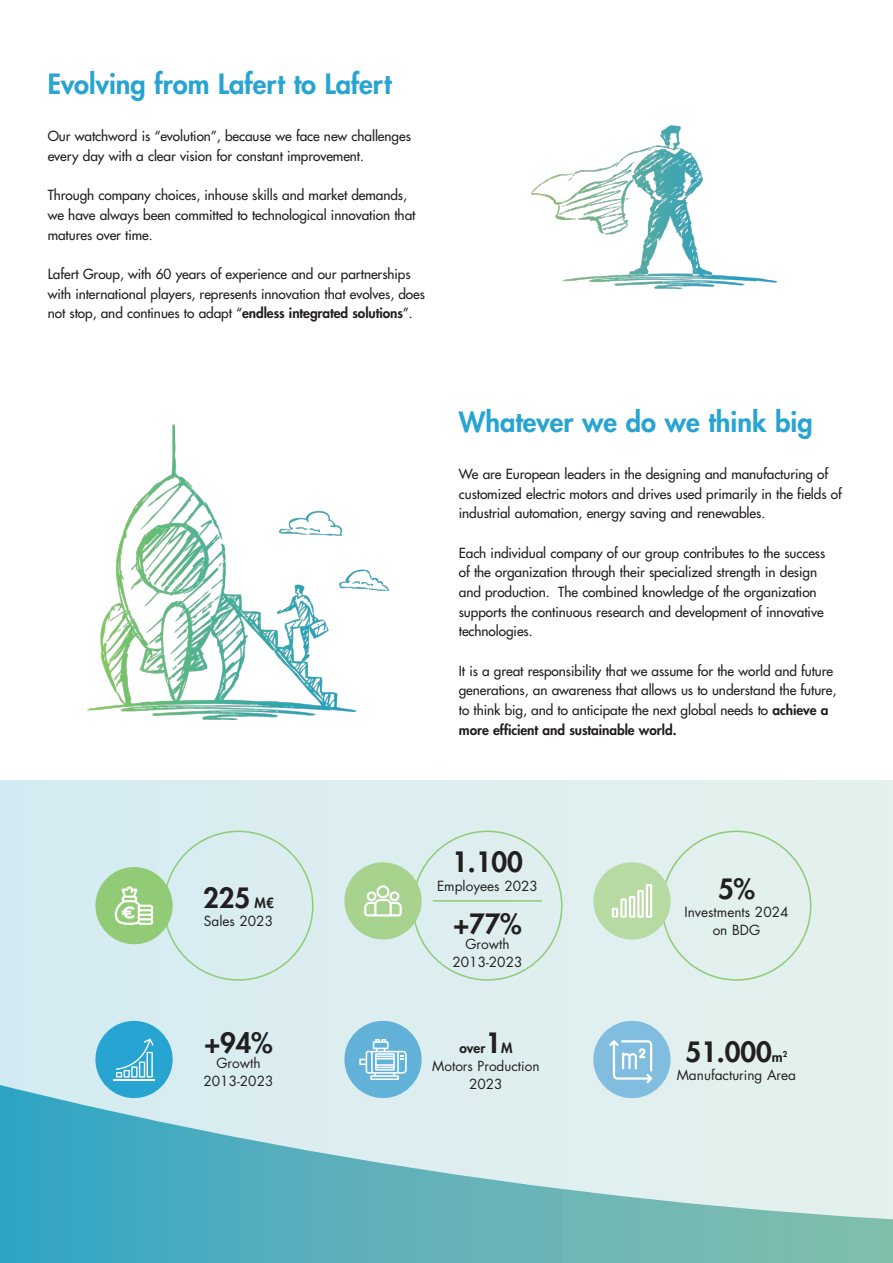
<style>
.page{position:relative;width:893px;height:1263px;background:#fff}
.page>*{position:absolute;margin:0;border:0;box-sizing:border-box;transform-origin:0 0}
.t1{font:800 27.3px "Futura Std";color:#28a4d2}
.t2{font:800 27.3px "Futura Std";color:#231f20}
.t3{font:500 13.65px/19.6px "Futura Std";letter-spacing:-.005em;color:#231f20}
.t4{font:13.65px/18.1px "Futura Std";color:#231f20;text-align:center}
.s1{font-weight:800}
.s2{font-size:13.65px}
.s3{font-weight:800;font-size:27.3px}
</style>
<div class="page">
<img style="left:88px;top:425px;width:300px;height:294px">
<img style="left:531px;top:125px;width:246px;height:165px">
<div style="left:0;top:780px;width:893px;height:483px;background:#deeef0"></div>
<svg style="left:0;top:1079px;width:893px;height:184px"></svg>
<div style="left:344px;top:1021px;width:78px;height:77px;background:#62b1d9;border-radius:50%"></div>
<svg style="left:359px;top:1039px;width:48px;height:41px"></svg>
<div style="left:95px;top:1021px;width:78px;height:77px;background:#28a4d2;border-radius:50%"></div>
<hr style="left:113px;top:1079px;width:42px;height:1px;background:#fff">
<svg style="left:116px;top:1038px;width:38px;height:39px"></svg>
<div style="left:593px;top:862px;width:78px;height:77px;background:#b7daa2;border-radius:50%"></div>
<svg style="left:612px;top:884px;width:40px;height:34px"></svg>
<div style="left:95px;top:867px;width:78px;height:77px;background:#91cb76;border-radius:50%"></div>
<svg style="left:115px;top:886px;width:38px;height:39px"></svg>
<hr style="left:433px;top:900px;width:109px;height:2px;background:#91cb76">
<div style="left:344px;top:862px;width:78px;height:77px;background:#a7d38f;border-radius:50%"></div>
<svg style="left:364px;top:885px;width:38px;height:31px"></svg>
<div style="left:593px;top:1021px;width:78px;height:77px;background:#80bddf;border-radius:50%"></div>
<svg style="left:609px;top:1040px;width:43px;height:43px"></svg>
<h1 class="t1" style="left:48px;top:67px;width:345px">Evolving from Lafert to Lafert</h1>
<p class="t3" style="left:48px;top:127px;width:365px">Our watchword is “evolution”, because we face new challenges every day with a clear vision for constant improvement.</p>
<p class="t3" style="left:48px;top:186px;width:369px">Through company choices, inhouse skills and market demands, we have always been committed to technological innovation that matures over time.</p>
<p class="t3" style="left:48px;top:264px;width:379px">Lafert Group, with 60 years of experience and our partnerships with international players, represents innovation that evolves, does not stop, and continues to adapt “<span class="s1">endless integrated solutions</span>”.</p>
<h1 class="t1" style="left:459px;top:405px;width:355px">Whatever we do we think big</h1>
<p class="t3" style="left:459px;top:464px;width:385px">We are European leaders in the designing and manufacturing of customized electric motors and drives used primarily in the fields of industrial automation, energy saving and renewables.</p>
<p class="t3" style="left:459px;top:543px;width:368px">Each individual company of our group contributes to the success of the organization through their specialized strength in design and production. The combined knowledge of the organization supports the continuous research and development of innovative technologies.</p>
<p class="t3" style="left:459px;top:661px;width:379px">It is a great responsibility that we assume for the world and future generations, an awareness that allows us to understand the future, to think big, and to anticipate the next global needs to <span class="s1">achieve a more efficient and sustainable world.</span></p>
<h1 class="t2" style="left:203px;top:880px;width:72px">225 <span class="s2">M€</span></h1>
<p class="t4" style="left:204px;top:912px;width:71px">Sales 2023</p>
<h1 class="t2" style="left:452px;top:845px;width:72px">1.100</h1>
<p class="t4" style="left:437px;top:876px;width:102px">Employees 2023</p>
<h1 class="t2" style="left:453px;top:906px;width:70px">+77%</h1>
<p class="t4" style="left:452px;top:935px;width:71px">Growth<br>2013-2023</p>
<h1 class="t2" style="left:718px;top:871px;width:38px">5%</h1>
<p class="t4" style="left:684px;top:903px;width:106px">Investments 2024 on BDG</p>
<h1 class="t2" style="left:204px;top:1025px;width:70px">+94%</h1>
<p class="t4" style="left:204px;top:1054px;width:71px">Growth<br>2013-2023</p>
<p class="t4" style="left:432px;top:1038px;width:109px"><span class="s1">over</span><span class="s3">1</span><span class="s1">M<br></span>Motors Production<br>2023</p>
<h1 class="t2" style="left:685px;top:1034px;width:104px">51.000<span class="s2">m</span><sup>2</sup></h1>
<p class="t4" style="left:677px;top:1066px;width:121px">Manufacturing Area</p>
</div>
